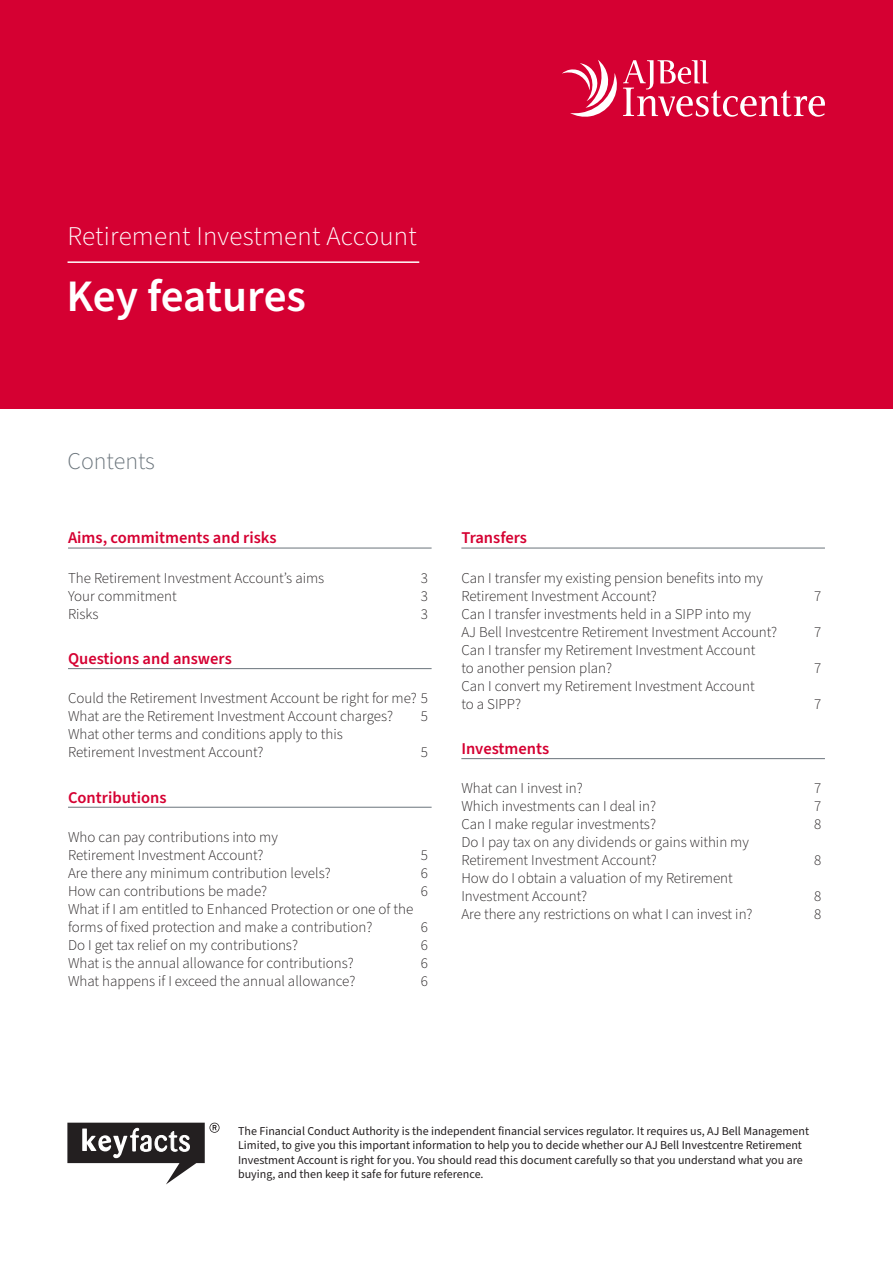
<style>
.page{position:relative;width:893px;height:1263px;background:#fff}
.page>*{position:absolute;margin:0;border:0;box-sizing:border-box;transform-origin:0 0}
.White_30pt_Semi{font:600 45px "Source Sans Pro";letter-spacing:-.01em;color:#fff}
.White_18pt_Regular{font:300 27px "Source Sans Pro";letter-spacing:.01em;color:#fff}
.Heading_2__section_h{font:300 24px "Source Sans Pro";color:#6a747b}
.t1{font:600 16.5px "Source Sans Pro";color:#d50032}
.t2{font:300 15px/18px "Source Sans Pro";color:#231f20}
.t3{font:12px/14.4px "Source Sans Pro";color:#231f20}
</style>
<div class="page">
<div style="left:0;top:0;width:893px;height:408px;background:#d50032"></div>
<svg style="left:562px;top:60px;width:263px;height:57px"></svg>
<hr style="left:68px;top:261px;width:351px;height:2px;background:#fff">
<svg style="left:67px;top:1123px;width:153px;height:61px"></svg>
<hr style="left:68px;top:548px;width:364px;height:1px;background:#6a737b">
<hr style="left:68px;top:668px;width:364px;height:1px;background:#6a737b">
<hr style="left:68px;top:807px;width:364px;height:1px;background:#6a737b">
<hr style="left:461px;top:548px;width:364px;height:1px;background:#6a737b">
<hr style="left:461px;top:758px;width:364px;height:1px;background:#6a737b">
<p class="White_18pt_Regular" style="left:68px;top:217px;width:351px">Retirement Investment Account</p>
<p class="White_30pt_Semi" style="left:66px;top:266px;width:241px">Key features</p>
<p class="Heading_2__section_h" style="left:68px;top:445px;width:89px">Contents</p>
<p class="t1" style="left:68px;top:527px;width:210px">Aims, commitments and risks</p>
<p class="t2" style="left:68px;top:569px;width:258px">The Retirement Investment Account’s aims</p>
<p class="t2" style="left:421px;top:569px;width:9px">3</p>
<p class="t2" style="left:68px;top:587px;width:110px">Your commitment</p>
<p class="t2" style="left:421px;top:587px;width:9px">3</p>
<p class="t2" style="left:68px;top:605px;width:32px">Risks</p>
<p class="t2" style="left:421px;top:605px;width:9px">3</p>
<p class="t1" style="left:68px;top:647px;width:165px">Questions and answers</p>
<p class="t2" style="left:68px;top:690px;width:362px">Could the Retirement Investment Account be right for me? 5</p>
<p class="t2" style="left:68px;top:708px;width:327px">What are the Retirement Investment Account charges?</p>
<p class="t2" style="left:421px;top:708px;width:9px">5</p>
<p class="t2" style="left:68px;top:726px;width:276px">What other terms and conditions apply to this<br>Retirement Investment Account?</p>
<p class="t2" style="left:421px;top:744px;width:9px">5</p>
<p class="t1" style="left:68px;top:786px;width:100px">Contributions</p>
<p class="t2" style="left:68px;top:828px;width:211px">Who can pay contributions into my<br>Retirement Investment Account?</p>
<p class="t2" style="left:421px;top:846px;width:9px">5</p>
<p class="t2" style="left:68px;top:864px;width:264px">Are there any minimum contribution levels?</p>
<p class="t2" style="left:421px;top:864px;width:9px">6</p>
<p class="t2" style="left:68px;top:882px;width:201px">How can contributions be made?</p>
<p class="t2" style="left:421px;top:882px;width:9px">6</p>
<p class="t2" style="left:68px;top:900px;width:347px">What if I am entitled to Enhanced Protection or one of the forms of fixed protection and make a contribution?</p>
<p class="t2" style="left:421px;top:918px;width:9px">6</p>
<p class="t2" style="left:68px;top:936px;width:232px">Do I get tax relief on my contributions?</p>
<p class="t2" style="left:421px;top:936px;width:9px">6</p>
<p class="t2" style="left:68px;top:954px;width:287px">What is the annual allowance for contributions?</p>
<p class="t2" style="left:421px;top:954px;width:9px">6</p>
<p class="t2" style="left:68px;top:972px;width:289px">What happens if I exceed the annual allowance?</p>
<p class="t2" style="left:421px;top:972px;width:9px">6</p>
<p class="t1" style="left:461px;top:527px;width:67px">Transfers</p>
<p class="t2" style="left:461px;top:569px;width:303px">Can I transfer my existing pension benefits into my<br>Retirement Investment Account?</p>
<p class="t2" style="left:461px;top:605px;width:317px">Can I transfer investments held in a SIPP into my<br>AJ Bell Investcentre Retirement Investment Account?</p>
<p class="t2" style="left:461px;top:641px;width:295px">Can I transfer my Retirement Investment Account to another pension plan?</p>
<p class="t2" style="left:461px;top:677px;width:295px">Can I convert my Retirement Investment Account to a SIPP?</p>
<p class="t2" style="left:814px;top:587px;width:9px">7</p>
<p class="t2" style="left:814px;top:623px;width:9px">7</p>
<p class="t2" style="left:814px;top:659px;width:9px">7</p>
<p class="t2" style="left:814px;top:695px;width:9px">7</p>
<p class="t1" style="left:461px;top:737px;width:89px">Investments</p>
<p class="t2" style="left:461px;top:780px;width:123px">What can I invest in?</p>
<p class="t2" style="left:814px;top:780px;width:9px">7</p>
<p class="t2" style="left:461px;top:798px;width:196px">Which investments can I deal in?</p>
<p class="t2" style="left:814px;top:798px;width:9px">7</p>
<p class="t2" style="left:461px;top:816px;width:196px">Can I make regular investments?</p>
<p class="t2" style="left:814px;top:816px;width:9px">8</p>
<p class="t2" style="left:461px;top:834px;width:289px">Do I pay tax on any dividends or gains within my<br>Retirement Investment Account?</p>
<p class="t2" style="left:814px;top:852px;width:9px">8</p>
<p class="t2" style="left:461px;top:870px;width:273px">How do I obtain a valuation of my Retirement<br>Investment Account?</p>
<p class="t2" style="left:814px;top:888px;width:9px">8</p>
<p class="t2" style="left:461px;top:906px;width:293px">Are there any restrictions on what I can invest in?</p>
<p class="t2" style="left:814px;top:906px;width:9px">8</p>
<p class="t3" style="left:238px;top:1124px;width:572px">The Financial Conduct Authority is the independent financial services regulator. It requires us, AJ Bell Management Limited, to give you this important information to help you to decide whether our AJ Bell Investcentre Retirement Investment Account is right for you. You should read this document carefully so that you understand what you are buying, and then keep it safe for future reference.</p>
</div>
